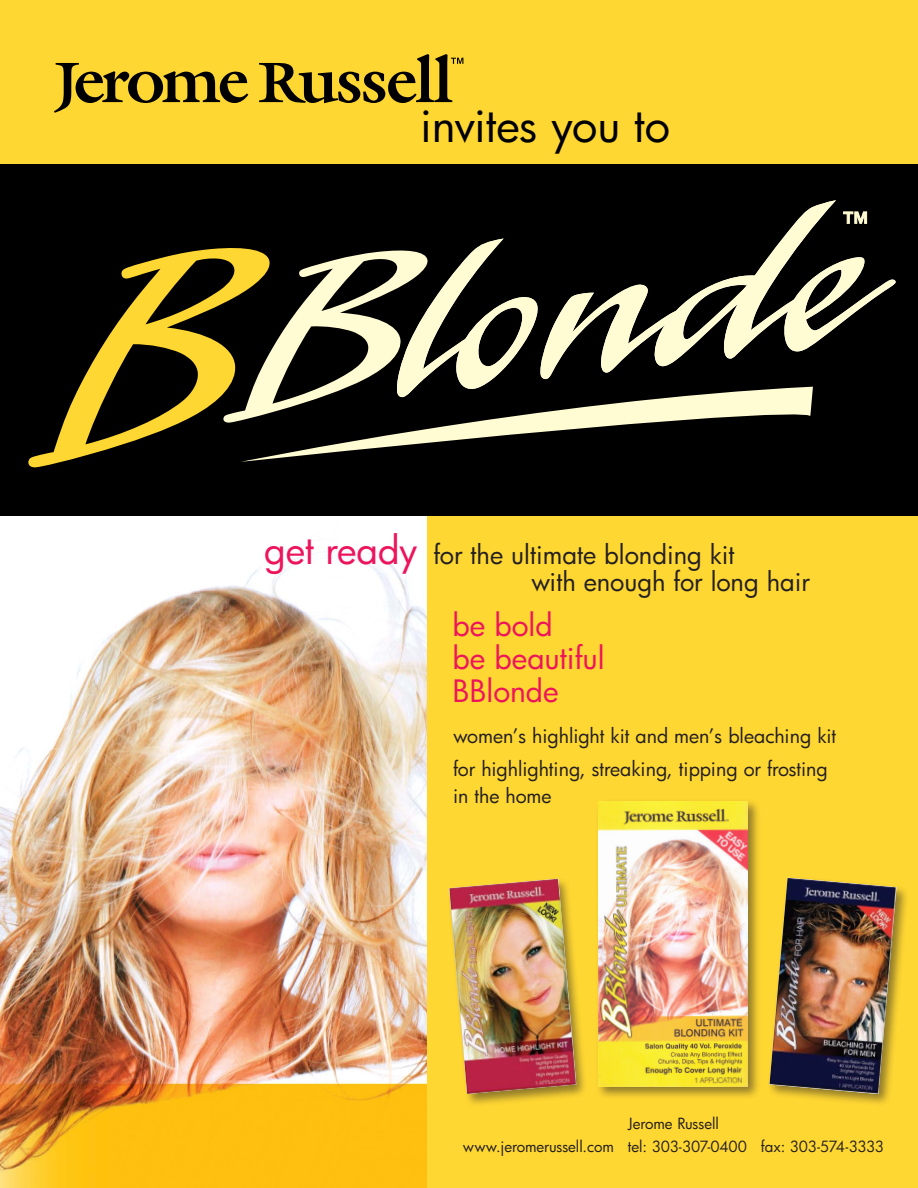
<style>
.page{position:relative;width:918px;height:1188px;background:#fff}
.page>*{position:absolute;margin:0;border:0;box-sizing:border-box;transform-origin:0 0}
.t1{font:45px "Futura CE";letter-spacing:-.005em;color:#000}
.t2{font:30px/33px "Futura CE";color:#ed145b}
.t3{font:25.5px/27px "Futura CE";color:#231f20}
.t4{font:19.5px/33px "Futura CE";color:#231f20}
.t5{font:15px/22.5px "Futura CE";letter-spacing:-.01em;color:#231f20;text-align:center}
.s1{font-size:37.5px;color:#ed145b}
</style>
<div class="page">
<div style="left:0;top:1px;width:918px;height:1186px;background:#000"></div>
<div style="left:0;top:0;width:918px;height:164px;background:#ffd733"></div>
<svg style="left:54px;top:63px;width:194px;height:50px"></svg>
<svg style="left:259px;top:54px;width:204px;height:49px"></svg>
<div style="left:0;top:516px;width:918px;height:672px;background:#ffd733"></div>
<img style="left:0;top:516px;width:427px;height:672px">
<div style="left:767px;top:875px;width:143px;height:232px;background:#231f20;opacity:.5"></div>
<img style="left:769px;top:878px;width:127px;height:216px">
<div style="left:447px;top:876px;width:141px;height:231px;background:#231f20;opacity:.5"></div>
<img style="left:449px;top:879px;width:127px;height:215px">
<div style="left:596px;top:799px;width:165px;height:301px;background:#231f20;opacity:.5"></div>
<img style="left:598px;top:802px;width:149px;height:284px">
<svg style="left:28px;top:248px;width:195px;height:220px"></svg>
<svg style="left:223px;top:200px;width:673px;height:262px"></svg>
<h1 class="t1" style="left:420px;top:95px;width:252px">invites you to</h1>
<h3 class="t3" style="left:531px;top:540px;width:281px;text-indent:-267px"><span class="s1">get ready</span> for the ultimate blonding kit<br>with enough for long hair</h3>
<h2 class="t2" style="left:452px;top:608px;width:154px">be bold<br>be beautiful<br>BBlonde</h2>
<p class="t4" style="left:453px;top:719px;width:385px">women’s highlight kit and men’s bleaching kit for highlighting, streaking, tipping or frosting</p>
<p class="t4" style="left:453px;top:779px;width:100px">in the home</p>
<p class="t5" style="left:463px;top:1112px;width:423px">Jerome Russell<br>www.jeromerussell.com tel: 303-307-0400 fax: 303-574-3333</p>
</div>
